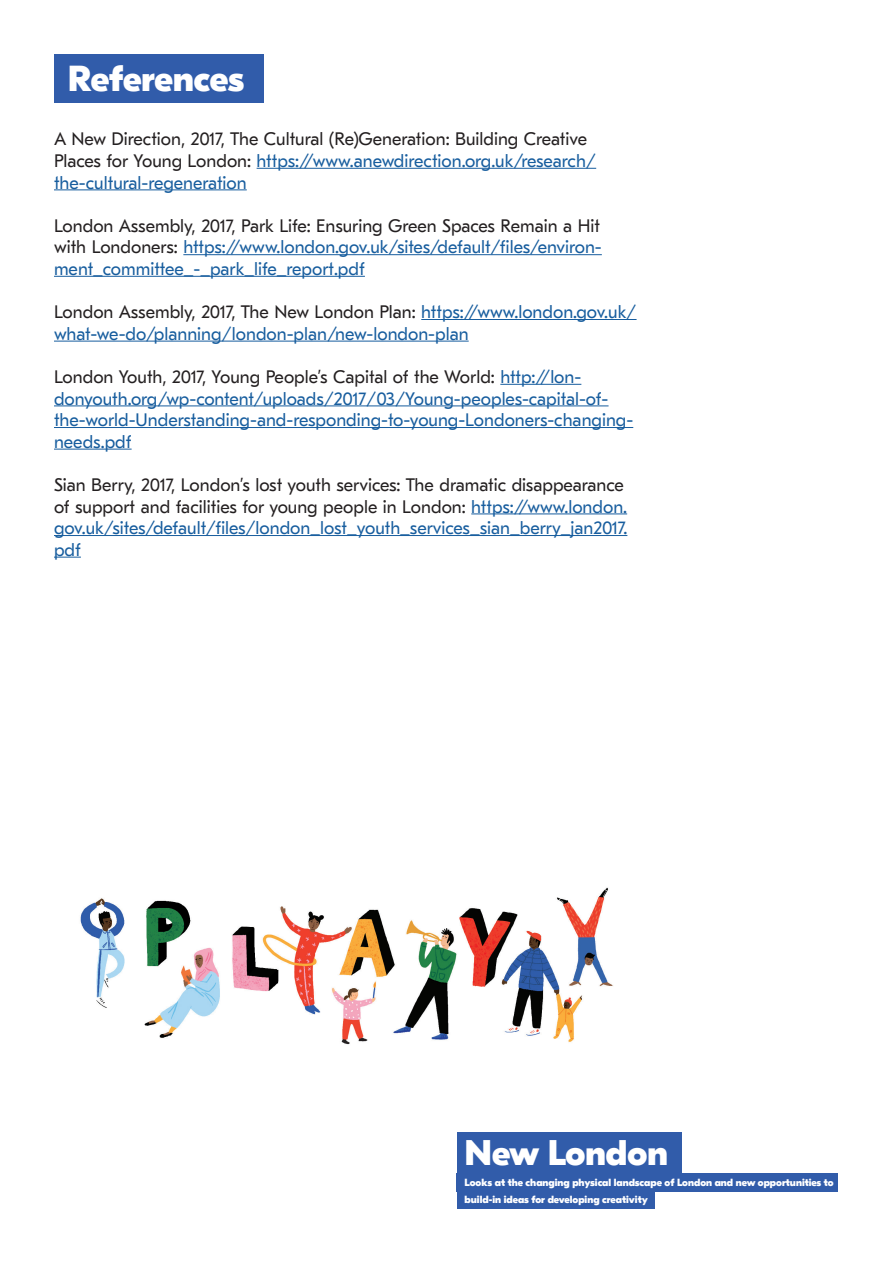
<style>
.page{position:relative;width:893px;height:1263px;background:#fff}
.page>*{position:absolute;margin:0;border:0;box-sizing:border-box;transform-origin:0 0}
.t1{font:800 36px "GT Eesti Display";letter-spacing:-.005em;color:#fff}
.t2{font:800 35.4px "GT Eesti Display";color:#fff}
.t3{font:18px/21.6px "GT Eesti Text";color:#175d9e}
.t4{font:18px/21.6px "GT Eesti Text";color:#231f20}
.t5{font:800 10.35px "GT Eesti Display";color:#fff}
.s1{color:#175d9e}
.s2{color:#231f20}
</style>
<div class="page">
<hr style="left:257px;top:168px;width:339px;height:1px;background:#175d9e">
<hr style="left:54px;top:189px;width:193px;height:1px;background:#175d9e">
<hr style="left:183px;top:254px;width:419px;height:1px;background:#175d9e">
<hr style="left:54px;top:276px;width:311px;height:1px;background:#175d9e">
<hr style="left:421px;top:319px;width:216px;height:1px;background:#175d9e">
<hr style="left:54px;top:341px;width:415px;height:1px;background:#175d9e">
<hr style="left:500px;top:384px;width:81px;height:1px;background:#175d9e">
<hr style="left:54px;top:405px;width:555px;height:1px;background:#175d9e">
<hr style="left:54px;top:427px;width:579px;height:1px;background:#175d9e">
<hr style="left:54px;top:449px;width:78px;height:1px;background:#175d9e">
<hr style="left:471px;top:513px;width:156px;height:1px;background:#175d9e">
<hr style="left:54px;top:535px;width:573px;height:1px;background:#175d9e">
<svg style="left:54px;top:557px;width:27px;height:1px"></svg>
<div style="left:54px;top:54px;width:210px;height:48px;background:#315caa"></div>
<div style="left:457px;top:1133px;width:224px;height:40px;background:#315caa"></div>
<div style="left:457px;top:1173px;width:381px;height:18px;background:#315caa"></div>
<div style="left:457px;top:1191px;width:197px;height:18px;background:#315caa"></div>
<img style="left:80px;top:887px;width:533px;height:158px">
<p class="t1" style="left:68px;top:58px;width:178px">References</p>
<p class="t4" style="left:54px;top:129px;width:544px">A New Direction, 2017, The Cultural (Re)Generation: Building Creative<br>Places for Young London: <span class="s1">https://www.anewdirection.org.uk/research/ the-cultural-regeneration</span></p>
<p class="t3" style="left:54px;top:215px;width:549px;text-align:justify"><span class="s2">London Assembly, 2017, Park Life: Ensuring Green Spaces Remain a Hit with Londoners:</span> https://www.london.gov.uk/sites/default/files/environ&shy;ment_committee_-_park_life_report.pdf</p>
<p class="t3" style="left:54px;top:301px;width:584px"><span class="s2">London Assembly, 2017, The New London Plan:</span> https://www.london.gov.uk/ what-we-do/planning/london-plan/new-london-plan</p>
<p class="t3" style="left:54px;top:366px;width:581px"><span class="s2">London Youth, 2017, Young People’s Capital of the World:</span> http://lon&shy;donyouth.org/wp-content/uploads/2017/03/Young-peoples-capital-of&shy;the-world-Understanding-and-responding-to-young-Londoners-changing&shy;needs.pdf</p>
<p class="t4" style="left:54px;top:474px;width:575px">Sian Berry, 2017, London’s lost youth services: The dramatic disappearance of support and facilities for young people in London: <span class="s1">https://www.london. gov.uk/sites/default/files/london_lost_youth_services_sian_berry_jan2017. pdf</span></p>
<p class="t2" style="left:465px;top:1133px;width:205px">New London</p>
<p class="t5" style="left:465px;top:1176px;width:370px">Looks at the changing physical landscape of London and new opportunities to</p>
<p class="t5" style="left:465px;top:1194px;width:185px">build-in ideas for developing creativity</p>
</div>
